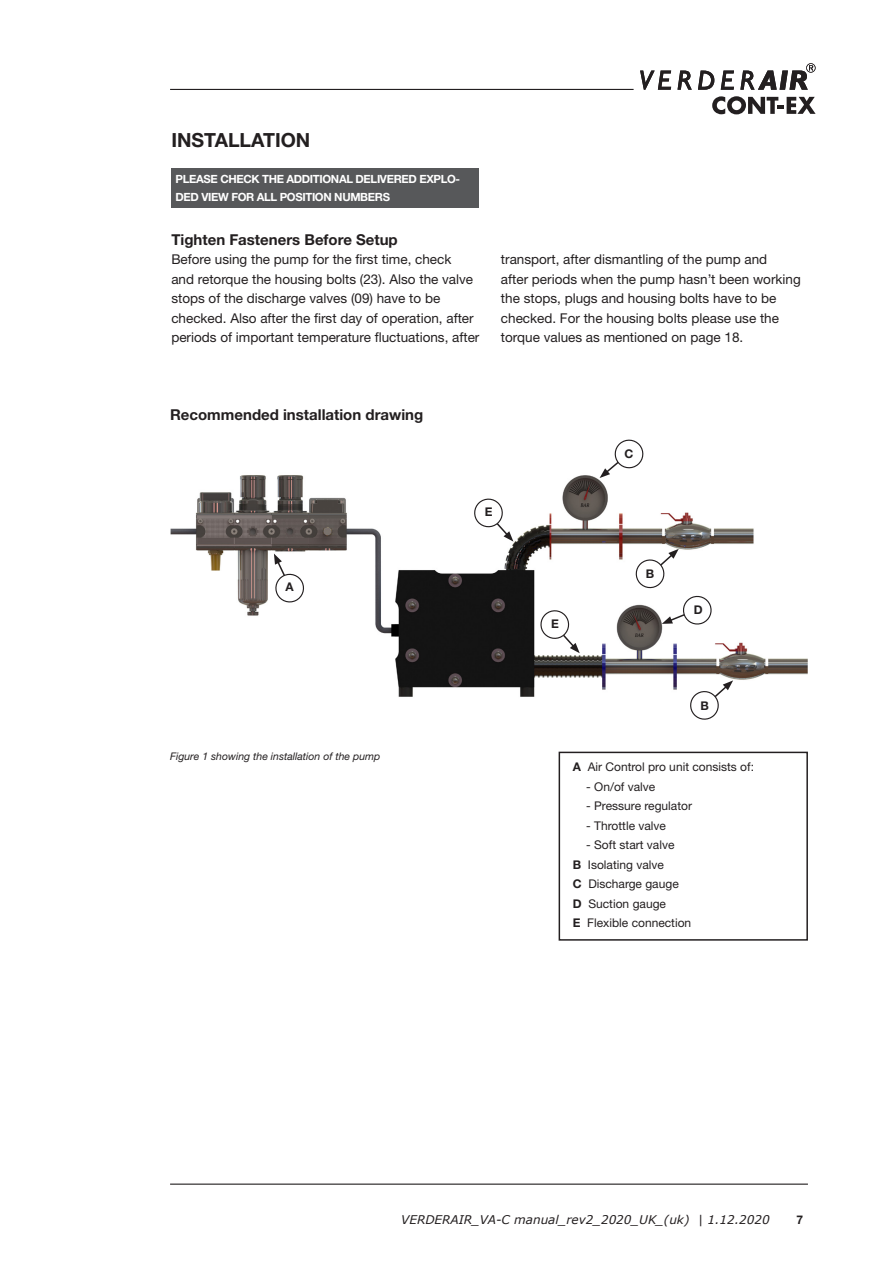
<style>
.page{position:relative;width:893px;height:1263px;background:#fff}
.page>*{position:absolute;margin:0;border:0;box-sizing:border-box;transform-origin:0 0}
._01_Heading{font:700 19.5px "Helvetica Neue LT Std";color:#231f20}
._04_Body{font:700 15px "Helvetica Neue LT Std";color:#231f20}
._01_Heading-2{font:700 15px "Helvetica Neue LT Std";color:#231f20}
._04_Body-2{font:13.5px/19.5px "Helvetica Neue LT Std";color:#231f20}
._04_Figures{font:12px "Helvetica Neue LT Std";color:#231f20}
.t1{font:italic 12px "Verdana";color:#231f20}
._04_Figures-2{font:700 12px "Helvetica Neue LT Std";color:#231f20}
.voetnoot{font:700 11.25px/17.9px "Helvetica Neue LT Std";letter-spacing:-.03em;color:#fff}
.t2{font:italic 10.5px "Helvetica Neue LT Std";color:#231f20}
.s1{font-weight:700}
</style>
<div class="page">
<hr style="left:170px;top:89px;width:464px;height:1px;background:#231f20">
<hr style="left:170px;top:1183px;width:638px;height:2px;background:#231f20">
<img style="left:170px;top:475px;width:638px;height:222px">
<div style="left:559px;top:752px;width:249px;height:189px;border:2px solid #231f20"></div>
<svg style="left:274px;top:553px;width:31px;height:51px"></svg>
<svg style="left:472px;top:498px;width:41px;height:44px"></svg>
<svg style="left:538px;top:609px;width:42px;height:44px"></svg>
<svg style="left:600px;top:439px;width:44px;height:39px"></svg>
<svg style="left:689px;top:680px;width:44px;height:40px"></svg>
<svg style="left:635px;top:549px;width:78px;height:77px"></svg>
<div style="left:171px;top:169px;width:307px;height:39px;background:#57585a"></div>
<svg style="left:640px;top:71px;width:31px;height:19px"></svg>
<svg style="left:677px;top:71px;width:15px;height:19px"></svg>
<svg style="left:698px;top:71px;width:16px;height:19px"></svg>
<svg style="left:721px;top:71px;width:13px;height:19px"></svg>
<svg style="left:740px;top:63px;width:75px;height:27px"></svg>
<svg style="left:712px;top:96px;width:104px;height:18px"></svg>
<p class="_01_Heading" style="left:171px;top:128px;width:141px">INSTALLATION</p>
<p class="voetnoot" style="left:176px;top:170px;width:286px">PLEASE CHECK THE ADDITIONAL DELIVERED EXPLO-<br>DED VIEW FOR ALL POSITION NUMBERS</p>
<p class="_01_Heading-2" style="left:171px;top:230px;width:228px">Tighten Fasteners Before Setup</p>
<p class="_04_Body-2" style="left:171px;top:249px;width:310px">Before using the pump for the first time, check<br>and retorque the housing bolts (23). Also the valve stops of the discharge valves (09) have to be checked. Also after the first day of operation, after periods of important temperature fluctuations, after</p>
<p class="_04_Body-2" style="left:501px;top:249px;width:268px">transport, after dismantling of the pump and</p>
<p class="_04_Body-2" style="left:501px;top:269px;width:301px">after periods when the pump hasn’t been working the stops, plugs and housing bolts have to be checked. For the housing bolts please use the torque values as mentioned on page 18.</p>
<p class="_04_Body" style="left:170px;top:405px;width:255px">Recommended installation drawing</p>
<p class="_04_Figures-2" style="left:285px;top:579px;width:10px">A</p>
<p class="t2" style="left:170px;top:750px;width:212px">Figure 1 showing the installation of the pump</p>
<p class="_04_Figures-2" style="left:485px;top:505px;width:9px">E</p>
<p class="_04_Figures-2" style="left:624px;top:446px;width:10px">C</p>
<p class="_04_Figures-2" style="left:551px;top:616px;width:9px">E</p>
<p class="_04_Figures-2" style="left:646px;top:566px;width:10px">B</p>
<p class="_04_Figures-2" style="left:694px;top:602px;width:10px">D</p>
<p class="_04_Figures-2" style="left:700px;top:698px;width:10px">B</p>
<p class="_04_Figures" style="left:573px;top:760px;width:183px"><span class="s1">A</span> Air Control pro unit consists of:</p>
<p class="_04_Figures" style="left:586px;top:779px;width:71px">- On/of valve</p>
<p class="_04_Figures" style="left:586px;top:799px;width:107px">- Pressure regulator</p>
<p class="_04_Figures" style="left:586px;top:818px;width:81px">- Throttle valve</p>
<p class="_04_Figures" style="left:586px;top:838px;width:90px">- Soft start valve</p>
<p class="_04_Figures" style="left:573px;top:857px;width:93px"><span class="s1">B</span> Isolating valve</p>
<p class="_04_Figures" style="left:573px;top:877px;width:107px"><span class="s1">C</span> Discharge gauge</p>
<p class="_04_Figures" style="left:573px;top:896px;width:95px"><span class="s1">D</span> Suction gauge</p>
<p class="_04_Figures" style="left:573px;top:916px;width:120px"><span class="s1">E</span> Flexible connection</p>
<p class="t1" style="left:401px;top:1211px;width:370px">VERDERAIR_VA-C manual_rev2_2020_UK_(uk) | 1.12.2020</p>
<p class="_04_Figures-2" style="left:796px;top:1212px;width:8px">7</p>
</div>
